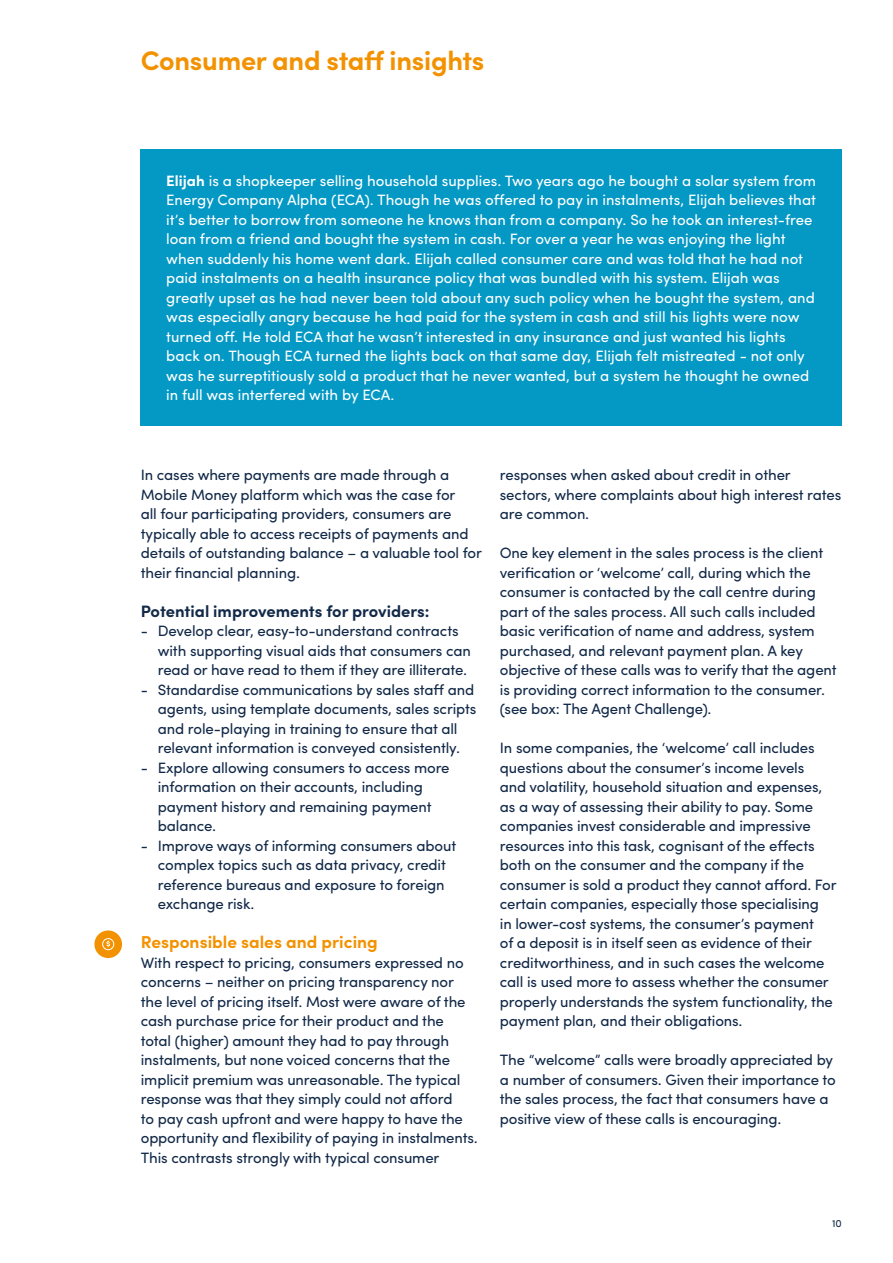
<style>
.page{position:relative;width:893px;height:1263px;background:#fff}
.page>*{position:absolute;margin:0;border:0;box-sizing:border-box;transform-origin:0 0}
.t1{font:700 27px "Sofia Pro";letter-spacing:-.01em;color:#f39200}
.t2{font:700 17.25px "Sofia Pro";color:#f39200}
.t3{font:700 16.5px "Sofia Pro";color:#122948}
.t4{font:15px/19.5px "Sofia Pro";letter-spacing:-.01em;color:#122948}
.t5{font:15px/19.5px "Sofia Pro";color:#fff}
.t6{font:10.5px "Sofia Pro";color:#122948}
.s1{font-weight:700}
</style>
<div class="page">
<div style="left:141px;top:149px;width:701px;height:277px;background:#0498c5"></div>
<div style="left:94px;top:930px;width:28px;height:28px;background:#f39200;border-radius:50%"></div>
<div style="left:102px;top:938px;width:12px;height:12px;border:1px solid #fff;border-radius:50%"></div>
<svg style="left:106px;top:940px;width:4px;height:7px"></svg>
<h1 class="t1" style="left:141px;top:40px;width:345px">Consumer and staff insights</h1>
<p class="t5" style="left:166px;top:170px;width:651px"><span class="s1">Elijah</span> is a shopkeeper selling household supplies. Two years ago he bought a solar system from Energy Company Alpha (ECA). Though he was offered to pay in instalments, Elijah believes that it’s better to borrow from someone he knows than from a company. So he took an interest-free loan from a friend and bought the system in cash. For over a year he was enjoying the light when suddenly his home went dark. Elijah called consumer care and was told that he had not paid instalments on a health insurance policy that was bundled with his system. Elijah was greatly upset as he had never been told about any such policy when he bought the system, and was especially angry because he had paid for the system in cash and still his lights were now turned off. He told ECA that he wasn’t interested in any insurance and just wanted his lights back on. Though ECA turned the lights back on that same day, Elijah felt mistreated - not only was he surreptitiously sold a product that he never wanted, but a system he thought he owned in full was interfered with by ECA.</p>
<p class="t4" style="left:141px;top:464px;width:343px">In cases where payments are made through a Mobile Money platform which was the case for<br>all four participating providers, consumers are typically able to access receipts of payments and details of outstanding balance – a valuable tool for their financial planning.</p>
<p class="t3" style="left:141px;top:598px;width:290px">Potential improvements for providers:</p>
<p class="t4" style="left:158px;top:620px;width:315px;text-indent:-17px">- Develop clear, easy-to-understand contracts with supporting visual aids that consumers can read or have read to them if they are illiterate.</p>
<p class="t4" style="left:158px;top:678px;width:320px;text-indent:-17px">- Standardise communications by sales staff and agents, using template documents, sales scripts and role-playing in training to ensure that all relevant information is conveyed consistently.</p>
<p class="t4" style="left:158px;top:756px;width:293px;text-indent:-17px">- Explore allowing consumers to access more information on their accounts, including payment history and remaining payment balance.</p>
<p class="t4" style="left:158px;top:834px;width:300px;text-indent:-17px">- Improve ways of informing consumers about complex topics such as data privacy, credit reference bureaus and exposure to foreign exchange risk.</p>
<p class="t2" style="left:141px;top:929px;width:239px">Responsible sales and pricing</p>
<p class="t4" style="left:141px;top:951px;width:339px">With respect to pricing, consumers expressed no concerns – neither on pricing transparency nor the level of pricing itself. Most were aware of the cash purchase price for their product and the total (higher) amount they had to pay through instalments, but none voiced concerns that the implicit premium was unreasonable. The typical response was that they simply could not afford<br>to pay cash upfront and were happy to have the opportunity and flexibility of paying in instalments.<br>This contrasts strongly with typical consumer</p>
<p class="t4" style="left:500px;top:464px;width:343px">responses when asked about credit in other sectors, where complaints about high interest rates are common.</p>
<p class="t4" style="left:500px;top:542px;width:338px">One key element in the sales process is the client verification or ‘welcome’ call, during which the consumer is contacted by the call centre during part of the sales process. All such calls included basic verification of name and address, system purchased, and relevant payment plan. A key objective of these calls was to verify that the agent is providing correct information to the consumer. (see box: The Agent Challenge).</p>
<p class="t4" style="left:500px;top:737px;width:338px">In some companies, the ‘welcome’ call includes questions about the consumer’s income levels<br>and volatility, household situation and expenses, as a way of assessing their ability to pay. Some companies invest considerable and impressive resources into this task, cognisant of the effects both on the consumer and the company if the consumer is sold a product they cannot afford. For certain companies, especially those specialising<br>in lower-cost systems, the consumer’s payment<br>of a deposit is in itself seen as evidence of their creditworthiness, and in such cases the welcome call is used more to assess whether the consumer properly understands the system functionality, the payment plan, and their obligations.</p>
<p class="t4" style="left:500px;top:1049px;width:338px">The “welcome” calls were broadly appreciated by a number of consumers. Given their importance to the sales process, the fact that consumers have a positive view of these calls is encouraging.</p>
<p class="t6" style="left:832px;top:1216px;width:11px">10</p>
</div>
